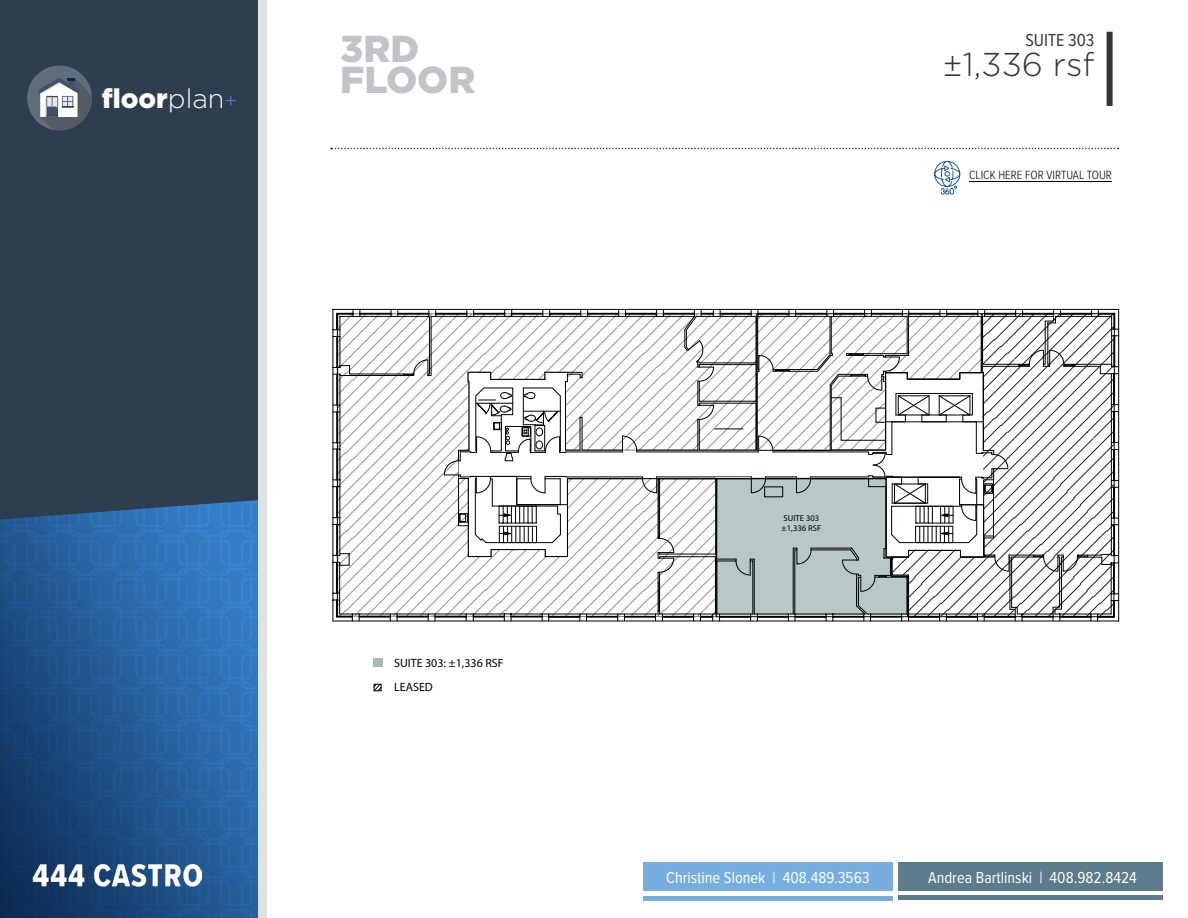
<style>
.page{position:relative;width:1188px;height:918px;background:#fff}
.page>*{position:absolute;margin:0;border:0;box-sizing:border-box;transform-origin:0 0}
.t1{font:900 37.5px/31.5px "Gotham";color:#c1c3c8}
.t2{font:300 33px "Gotham";color:#363636}
.t3{font:900 27px "Gotham";color:#fff}
.t4{font:18px "Proxima Nova Cond";color:#363636}
.t5{font:16.5px "Proxima Nova Cond";color:#fff}
.t6{font:300 12.3px "Proxima Nova Cond";color:#000}
.t7{font:12px/24px "Myriad Pro";color:#000}
.t8{font:8.55px/10.2px "Myriad Pro";letter-spacing:.005em;color:#000}
.s1{font-weight:300}
.s2{font-weight:300;font-size:21px;color:#3d8bd5}
</style>
<div class="page">
<div style="left:208px;top:0;width:59px;height:918px;background:#dfe2e4"></div>
<div style="left:0;top:0;width:258px;height:918px;background:#2e3d4f"></div>
<img style="left:0;top:500px;width:258px;height:418px">
<svg style="left:27px;top:66px;width:65px;height:64px"></svg>
<img style="left:31px;top:861px;width:171px;height:30px">
<div style="left:1107px;top:32px;width:6px;height:74px;background:#363636"></div>
<div style="left:644px;top:863px;width:249px;height:28px;background:#77aee1"></div>
<div style="left:644px;top:896px;width:249px;height:5px;background:#77aee1"></div>
<div style="left:899px;top:863px;width:264px;height:28px;background:#5c7b8c"></div>
<hr style="left:899px;top:896px;width:264px;height:4px;background:#5c7b8c">
<svg style="left:331px;top:148px;width:787px;height:1px"></svg>
<div style="left:373px;top:658px;width:10px;height:9px;background:#a8baba"></div>
<svg style="left:934px;top:161px;width:27px;height:34px"></svg>
<hr style="left:969px;top:181px;width:143px;height:1px;background:#000">
<div style="left:374px;top:684px;width:7px;height:7px;border:1px solid #000"></div>
<svg style="left:333px;top:309px;width:786px;height:312px"></svg>
<h3 class="t3" style="left:102px;top:80px;width:137px">floor<span class="s1">plan</span><span class="s2">+</span></h3>
<h1 class="t1" style="left:340px;top:32px;width:137px">3RD<br>FLOOR</h1>
<p class="t7" style="left:394px;top:651px;width:111px">SUITE 303: ±1,336 RSF<br>LEASED</p>
<p class="t4" style="left:1025px;top:27px;width:71px">SUITE 303</p>
<h2 class="t2" style="left:942px;top:43px;width:153px">±1,336 rsf</h2>
<p class="t8" style="left:782px;top:513px;width:41px">SUITE 303 ±1,336 RSF</p>
<p class="t6" style="left:969px;top:166px;width:144px">CLICK HERE FOR VIRTUAL TOUR</p>
<p class="t5" style="left:666px;top:865px;width:205px">Christine Slonek | 408.489.3563</p>
<p class="t5" style="left:928px;top:865px;width:210px">Andrea Bartlinski | 408.982.8424</p>
</div>
